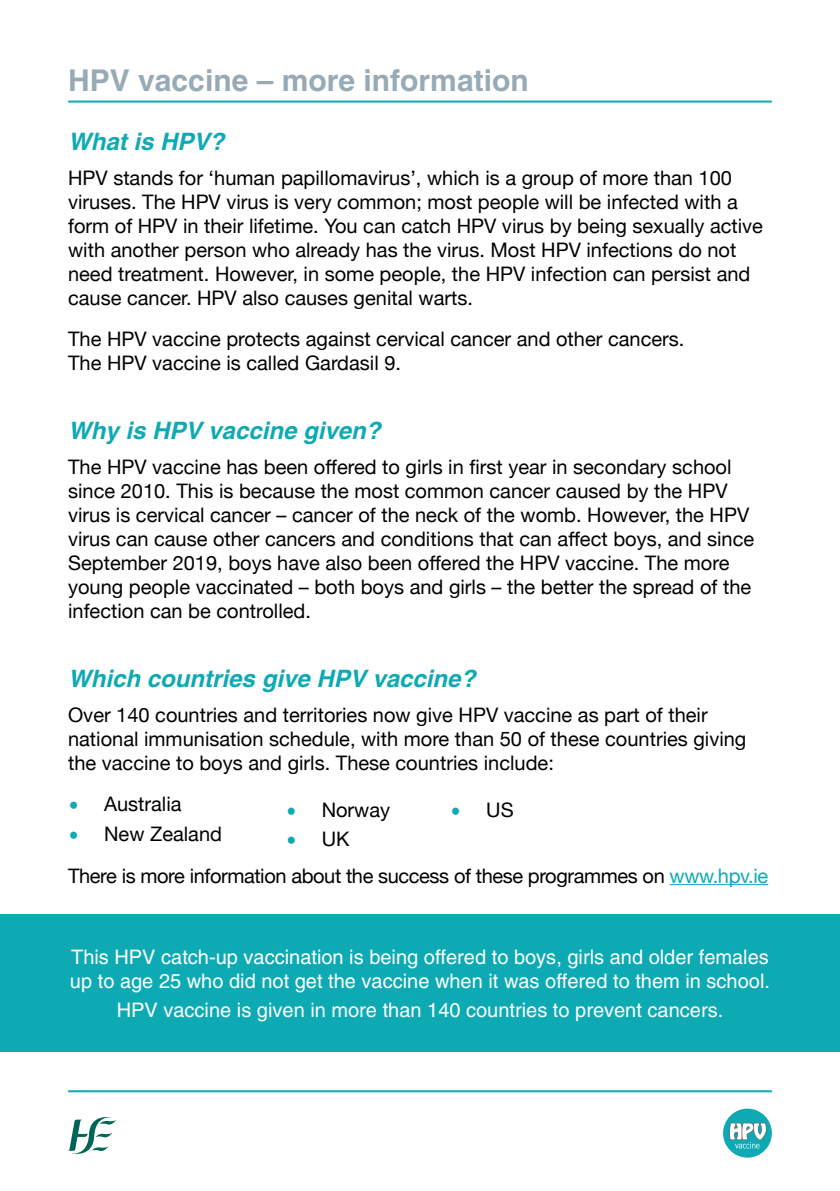
<style>
.page{position:relative;width:840px;height:1191px;background:#fff}
.page>*{position:absolute;margin:0;border:0;box-sizing:border-box;transform-origin:0 0}
.t1{font:700 30px "Helvetica";color:#98aab5}
.t2{font:italic 700 24px "Helvetica";color:#0eaab4}
.B{font:20px/24px "Helvetica Neue";color:#000}
.white_bold_centred{font:20px/24px "Helvetica";color:#fff}
.B-20{font:20px "Helvetica Neue";letter-spacing:-.02em;color:#000}
.t3{font:20px "Helvetica Neue";color:#0eaab4}
.s1{color:#0eaab4}
</style>
<div class="page">
<hr style="left:68px;top:1090px;width:703px;height:2px;background:#0eaab4">
<svg style="left:68px;top:1117px;width:48px;height:36px"></svg>
<div style="left:722px;top:1108px;width:49px;height:49px;background:#0eaab4;border-radius:50%"></div>
<svg style="left:729px;top:1122px;width:37px;height:26px"></svg>
<hr style="left:68px;top:101px;width:703px;height:2px;background:#0eaab4">
<hr style="left:669px;top:884px;width:98px;height:1px;background:#0eaab4">
<div style="left:0;top:914px;width:839px;height:137px;background:#0eaab4"></div>
<hr style="left:839px;top:427px;width:1px;height:132px;background:#0eaab4">
<p class="t1" style="left:68px;top:62px;width:462px">HPV vaccine – more information</p>
<p class="t2" style="left:68px;top:127px;width:158px">What is HPV?</p>
<p class="B" style="left:68px;top:167px;width:696px">HPV stands for ‘human papillomavirus’, which is a group of more than 100 viruses. The HPV virus is very common; most people will be infected with a form of HPV in their lifetime. You can catch HPV virus by being sexually active with another person who already has the virus. Most HPV infections do not need treatment. However, in some people, the HPV infection can persist and cause cancer. HPV also causes genital warts.</p>
<p class="B" style="left:68px;top:328px;width:617px">The HPV vaccine protects against cervical cancer and other cancers.<br>The HPV vaccine is called Gardasil 9.</p>
<p class="t2" style="left:68px;top:416px;width:314px">Why is HPV vaccine given?</p>
<p class="B" style="left:68px;top:456px;width:687px">The HPV vaccine has been offered to girls in first year in secondary school since 2010. This is because the most common cancer caused by the HPV virus is cervical cancer – cancer of the neck of the womb. However, the HPV virus can cause other cancers and conditions that can affect boys, and since September 2019, boys have also been offered the HPV vaccine. The more young people vaccinated – both boys and girls – the better the spread of the infection can be controlled.</p>
<p class="t2" style="left:68px;top:663px;width:408px">Which countries give HPV vaccine?</p>
<p class="B" style="left:68px;top:704px;width:679px">Over 140 countries and territories now give HPV vaccine as part of their national immunisation schedule, with more than 50 of these countries giving the vaccine to boys and girls. These countries include:</p>
<p class="B" style="left:104px;top:793px;width:79px">Australia</p>
<p class="t3" style="left:68px;top:789px;width:13px">࡟</p>
<p class="B" style="left:68px;top:822px;width:155px"><span class="s1">࡟</span> New Zealand</p>
<p class="B" style="left:486px;top:798px;width:29px">US</p>
<p class="B" style="left:321px;top:798px;width:70px">Norway</p>
<p class="t3" style="left:285px;top:795px;width:13px">࡟</p>
<p class="t3" style="left:450px;top:795px;width:13px">࡟</p>
<p class="B" style="left:321px;top:828px;width:29px">UK</p>
<p class="t3" style="left:285px;top:825px;width:13px">࡟</p>
<p class="B-20" style="left:68px;top:861px;width:701px">There is more information about the success of these programmes on <span class="s1">www.hpv.ie</span></p>
<p class="white_bold_centred" style="left:70px;top:944px;width:701px">This HPV catch-up vaccination is being offered to boys, girls and older females up to age 25 who did not get the vaccine when it was offered to them in school.</p>
<p class="white_bold_centred" style="left:117px;top:998px;width:607px">HPV vaccine is given in more than 140 countries to prevent cancers.</p>
</div>
